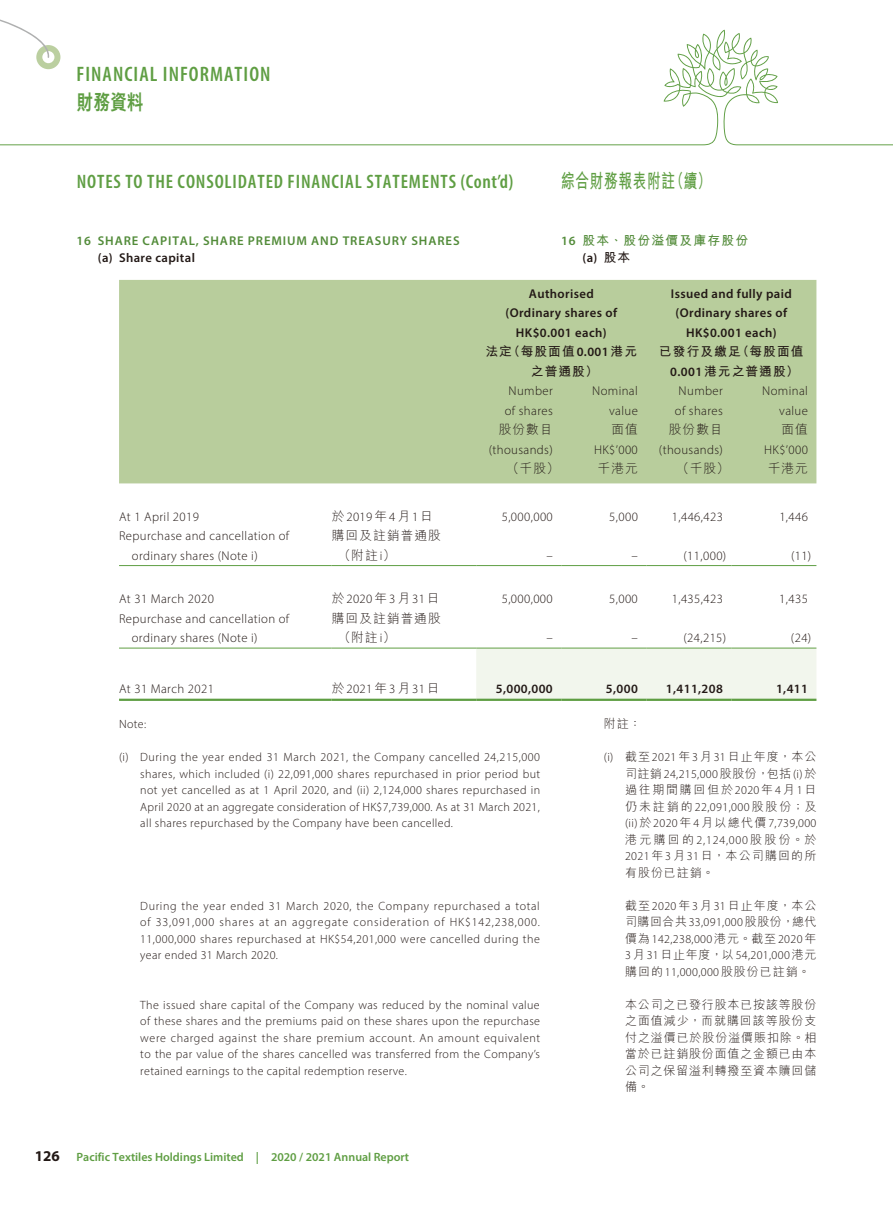
<style>
.page{position:relative;width:893px;height:1212px;background:#fff}
.page>*{position:absolute;margin:0;border:0;box-sizing:border-box;transform-origin:0 0}
.t1{font:600 condensed 21px "Myriad Pro";letter-spacing:.05em;color:#5f9e43}
.t2{font:800 21px "M Hei HK";color:#5f9e43;scale:.8 1}
.t3{font:600 condensed 19.5px "Myriad Pro";letter-spacing:.045em;color:#5f9e43}
.t4{font:700 19.5px "M Hei HK";letter-spacing:.05em;color:#5f9e43;scale:.7 1}
.t5{font:300 12.75px/19.5px "Myriad Pro";letter-spacing:.03em;color:#231916}
.t6{font:600 12.75px/19.5px "Myriad Pro";letter-spacing:.03em;color:#231916;text-align:center}
.t7{font:300 12.75px/19.5px "M Hei HK";letter-spacing:.08em;color:#231916}
.t8{font:600 12.75px "Myriad Pro";letter-spacing:.07em;color:#528b39}
.t9{font:700 12.75px/19.5px "M Hei HK";letter-spacing:.08em;color:#231916;text-align:center}
.t10{font:700 12.75px "M Hei HK";letter-spacing:.1em;color:#528b39}
.t11{font:300 12px/16.5px "Myriad Pro";letter-spacing:.03em;color:#231916;text-align:justify}
.t12{font:300 12px/16.5px "M Hei HK";letter-spacing:.08em;color:#231916;text-align:justify}
.t13{font:600 12px "Myriad Pro";color:#5f9e43}
.t14{font:300 12px/16.5px "M Hei HK";letter-spacing:.04em;color:#231916}
.t15{font:300 12px/16.5px "M Hei HK";letter-spacing:.14em;color:#231916}
.s1{font-family:"Myriad Pro";font-weight:600}
.s2{font-family:"M Hei HK";font-weight:700}
.s3{font-family:"M Hei HK"}
.s4{font-family:"Myriad Pro"}
.s5{font-weight:700;font-size:15px;color:#231916}
</style>
<div class="page">
<svg style="left:0;top:30px;width:893px;height:115px"></svg>
<svg style="left:0;top:19px;width:60px;height:50px"></svg>
<div style="left:119px;top:280px;width:697px;height:203px;background:#b8cd9c"></div>
<div style="left:476px;top:649px;width:340px;height:50px;background:#f2f6ed"></div>
<hr style="left:119px;top:565px;width:213px;height:1px;background:#5f9e43">
<hr style="left:332px;top:565px;width:144px;height:1px;background:#5f9e43">
<hr style="left:476px;top:565px;width:85px;height:1px;background:#5f9e43">
<hr style="left:561px;top:565px;width:85px;height:1px;background:#5f9e43">
<hr style="left:646px;top:565px;width:85px;height:1px;background:#5f9e43">
<hr style="left:731px;top:565px;width:85px;height:1px;background:#5f9e43">
<hr style="left:119px;top:648px;width:213px;height:1px;background:#5f9e43">
<hr style="left:332px;top:648px;width:144px;height:1px;background:#5f9e43">
<hr style="left:476px;top:648px;width:85px;height:1px;background:#5f9e43">
<hr style="left:561px;top:648px;width:85px;height:1px;background:#5f9e43">
<hr style="left:646px;top:648px;width:85px;height:1px;background:#5f9e43">
<hr style="left:731px;top:648px;width:85px;height:1px;background:#5f9e43">
<hr style="left:119px;top:699px;width:213px;height:2px;background:#5f9e43">
<hr style="left:332px;top:699px;width:144px;height:2px;background:#5f9e43">
<hr style="left:476px;top:699px;width:85px;height:2px;background:#5f9e43">
<hr style="left:561px;top:699px;width:85px;height:2px;background:#5f9e43">
<hr style="left:646px;top:699px;width:85px;height:2px;background:#5f9e43">
<hr style="left:731px;top:699px;width:85px;height:2px;background:#5f9e43">
<h1 class="t1" style="left:77px;top:61px;width:195px">FINANCIAL INFORMATION</h1>
<h1 class="t2" style="left:77px;top:91px;width:85px">財務資料</h1>
<h2 class="t3" style="left:77px;top:169px;width:438px">NOTES TO THE CONSOLIDATED FINANCIAL STATEMENTS (Cont’d)</h2>
<h2 class="t4" style="left:561px;top:166px;width:216px">綜合財務報表附註（續）</h2>
<p class="t8" style="left:77px;top:233px;width:385px">16 SHARE CAPITAL, SHARE PREMIUM AND TREASURY SHARES</p>
<p class="t6" style="left:98px;top:247px;width:99px">(a) Share capital</p>
<p class="t10" style="left:561px;top:231px;width:189px"><span class="s1">16</span> 股本、股份溢價及庫存股份</p>
<p class="t6" style="left:583px;top:247px;width:49px">(a) <span class="s2">股本</span></p>
<p class="t6" style="left:505px;top:283px;width:113px">Authorised (Ordinary shares of<br>HK$0.001 each)</p>
<p class="t6" style="left:671px;top:283px;width:122px">Issued and fully paid (Ordinary shares of<br>HK$0.001 each)</p>
<p class="t9" style="left:485px;top:341px;width:153px">法定（每股面值<span class="s1">0.001</span>港元之普通股）</p>
<p class="t9" style="left:659px;top:341px;width:146px">已發行及繳足（每股面值<br><span class="s1">0.001</span>港元之普通股）</p>
<p class="t5" style="left:505px;top:381px;width:50px">Number of shares</p>
<p class="t5" style="left:592px;top:381px;width:47px;text-align:right">Nominal value</p>
<p class="t5" style="left:675px;top:381px;width:50px">Number of shares</p>
<p class="t5" style="left:762px;top:381px;width:47px;text-align:right">Nominal value</p>
<p class="t7" style="left:499px;top:420px;width:56px">股份數目</p>
<p class="t7" style="left:611px;top:420px;width:28px">面值</p>
<p class="t7" style="left:669px;top:420px;width:56px">股份數目</p>
<p class="t7" style="left:781px;top:420px;width:28px">面值</p>
<p class="t5" style="left:489px;top:440px;width:65px">(thousands)</p>
<p class="t5" style="left:594px;top:440px;width:45px">HK$’000</p>
<p class="t5" style="left:659px;top:440px;width:65px">(thousands)</p>
<p class="t5" style="left:764px;top:440px;width:45px">HK$’000</p>
<p class="t7" style="left:506px;top:459px;width:54px">（千股）</p>
<p class="t7" style="left:598px;top:459px;width:42px">千港元</p>
<p class="t7" style="left:676px;top:459px;width:54px">（千股）</p>
<p class="t7" style="left:768px;top:459px;width:42px">千港元</p>
<p class="t5" style="left:119px;top:507px;width:81px">At 1 April 2019</p>
<p class="t5" style="left:332px;top:507px;width:103px"><span class="s3">於</span>2019<span class="s3">年</span>4<span class="s3">月</span>1<span class="s3">日</span></p>
<p class="t5" style="left:502px;top:507px;width:53px">5,000,000</p>
<p class="t5" style="left:609px;top:507px;width:30px">5,000</p>
<p class="t5" style="left:672px;top:507px;width:53px">1,446,423</p>
<p class="t5" style="left:779px;top:507px;width:30px">1,446</p>
<p class="t5" style="left:132px;top:526px;width:159px;text-indent:-13px">Repurchase and cancellation of ordinary shares (Note i)</p>
<p class="t7" style="left:338px;top:526px;width:104px;text-indent:-6px">購回及註銷普通股（附註<span class="s4">i</span>）</p>
<p class="t5" style="left:546px;top:546px;width:8px">–</p>
<p class="t5" style="left:631px;top:546px;width:8px">–</p>
<p class="t5" style="left:683px;top:546px;width:44px">(11,000)</p>
<p class="t5" style="left:791px;top:546px;width:22px">(11)</p>
<p class="t5" style="left:119px;top:589px;width:96px">At 31 March 2020</p>
<p class="t5" style="left:332px;top:589px;width:109px"><span class="s3">於</span>2020<span class="s3">年</span>3<span class="s3">月</span>31<span class="s3">日</span></p>
<p class="t5" style="left:502px;top:589px;width:53px">5,000,000</p>
<p class="t5" style="left:609px;top:589px;width:30px">5,000</p>
<p class="t5" style="left:672px;top:589px;width:53px">1,435,423</p>
<p class="t5" style="left:779px;top:589px;width:30px">1,435</p>
<p class="t5" style="left:132px;top:609px;width:159px;text-indent:-13px">Repurchase and cancellation of ordinary shares (Note i)</p>
<p class="t7" style="left:338px;top:608px;width:104px;text-indent:-6px">購回及註銷普通股（附註<span class="s4">i</span>）</p>
<p class="t5" style="left:546px;top:628px;width:8px">–</p>
<p class="t5" style="left:631px;top:628px;width:8px">–</p>
<p class="t5" style="left:683px;top:628px;width:44px">(24,215)</p>
<p class="t5" style="left:791px;top:628px;width:22px">(24)</p>
<p class="t5" style="left:119px;top:679px;width:96px">At 31 March 2021</p>
<p class="t5" style="left:332px;top:679px;width:109px"><span class="s3">於</span>2021<span class="s3">年</span>3<span class="s3">月</span>31<span class="s3">日</span></p>
<p class="t6" style="left:496px;top:678px;width:58px">5,000,000</p>
<p class="t6" style="left:606px;top:678px;width:33px">5,000</p>
<p class="t6" style="left:666px;top:678px;width:58px">1,411,208</p>
<p class="t6" style="left:776px;top:678px;width:33px">1,411</p>
<p class="t11" style="left:119px;top:716px;width:29px">Note:</p>
<p class="t11" style="left:140px;top:749px;width:401px;text-indent:-21px">(i) During the year ended 31 March 2021, the Company cancelled 24,215,000 shares, which included (i) 22,091,000 shares repurchased in prior period but not yet cancelled as at 1 April 2020, and (ii) 2,124,000 shares repurchased in April 2020 at an aggregate consideration of HK$7,739,000. As at 31 March 2021, all shares repurchased by the Company have been cancelled.</p>
<p class="t12" style="left:604px;top:715px;width:39px">附註：</p>
<p class="t12" style="left:604px;top:748px;width:214px"><span class="s4">(i)</span> 截至<span class="s4">2021</span>年<span class="s4">3</span>月<span class="s4">31</span>日止年度，本公</p>
<p class="t11" style="left:625px;top:765px;width:193px"><span class="s3">司註銷</span>24,215,000<span class="s3">股股份，包括</span>(i)<span class="s3">於</span></p>
<p class="t15" style="left:625px;top:781px;width:193px">過往期間購回但於<span class="s4">2020</span>年<span class="s4">4</span>月<span class="s4">1</span>日仍未註銷的<span class="s4">22,091,000</span>股股份；及</p>
<p class="t11" style="left:625px;top:815px;width:193px">(ii)<span class="s3">於</span>2020<span class="s3">年</span>4<span class="s3">月以總代價</span>7,739,000</p>
<p class="t12" style="left:625px;top:831px;width:193px">港元購回的 <span class="s4">2,124,000</span> 股股份。於<span class="s4">2021</span>年<span class="s4">3</span>月<span class="s4">31</span>日，本公司購回的所有股份已註銷。</p>
<p class="t14" style="left:625px;top:897px;width:193px">截至<span class="s4">2020</span>年<span class="s4">3</span>月<span class="s4">31</span>日止年度，本公司購回合共<span class="s4">33,091,000</span>股股份，總代</p>
<p class="t11" style="left:625px;top:930px;width:193px"><span class="s3">價為</span>142,238,000<span class="s3">港元。截至</span>2020<span class="s3">年<br></span>3<span class="s3">月</span>31<span class="s3">日止年度，以</span>54,201,000<span class="s3">港元</span></p>
<p class="t12" style="left:625px;top:963px;width:187px">購回的<span class="s4">11,000,000</span>股股份已註銷。</p>
<p class="t12" style="left:625px;top:996px;width:193px">本公司之已發行股本已按該等股份之面值減少，而就購回該等股份支付之溢價已於股份溢價賬扣除。相當於已註銷股份面值之金額已由本公司之保留溢利轉撥至資本贖回儲備。</p>
<p class="t11" style="left:140px;top:897px;width:401px">During the year ended 31 March 2020, the Company repurchased a total of 33,091,000 shares at an aggregate consideration of HK$142,238,000.<br>11,000,000 shares repurchased at HK$54,201,000 were cancelled during the year ended 31 March 2020.</p>
<p class="t11" style="left:140px;top:996px;width:401px">The issued share capital of the Company was reduced by the nominal value of these shares and the premiums paid on these shares upon the repurchase were charged against the share premium account. An amount equivalent to the par value of the shares cancelled was transferred from the Company’s retained earnings to the capital redemption reserve.</p>
<p class="t13" style="left:35px;top:1149px;width:376px"><span class="s5">126</span> Pacific Textiles Holdings Limited | 2020 / 2021 Annual Report</p>
</div>
